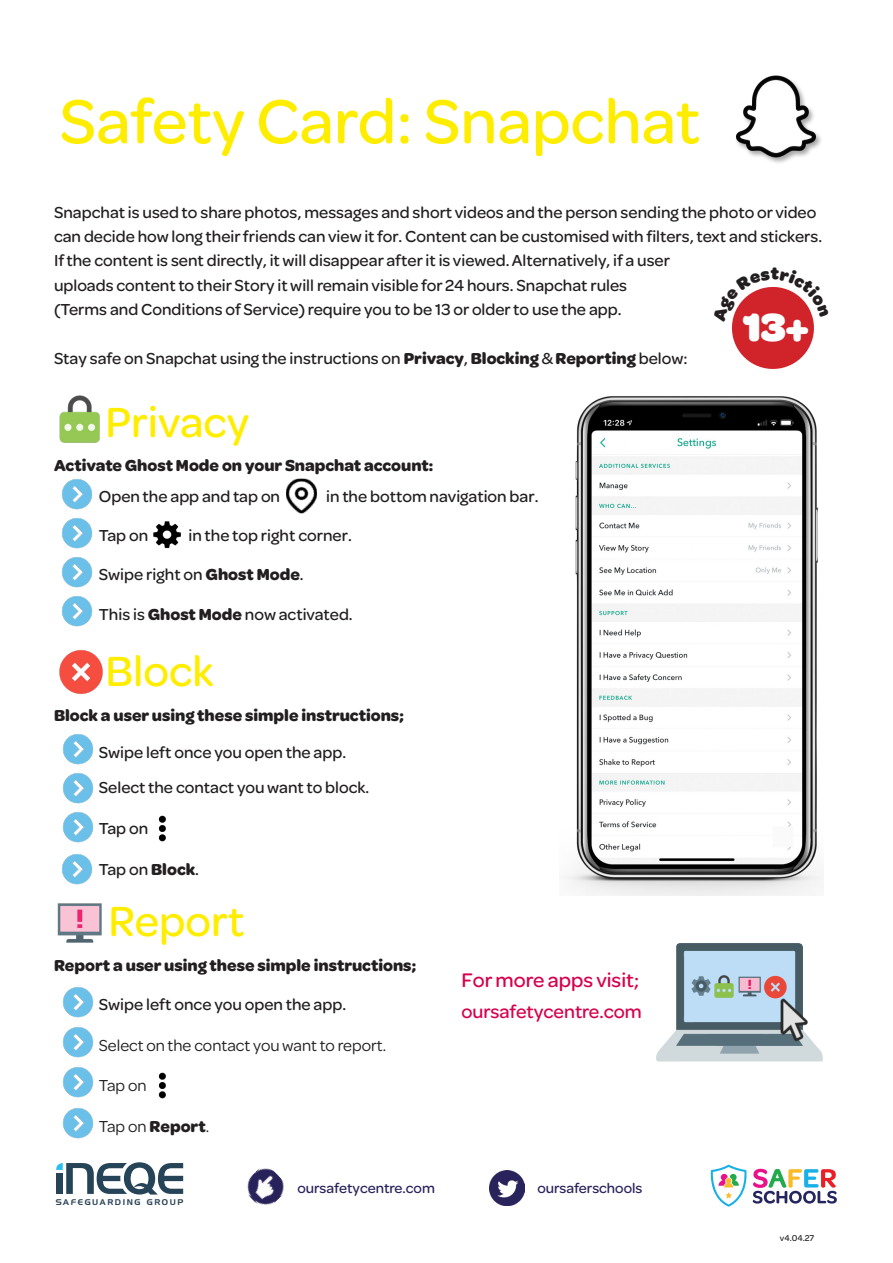
<style>
.page{position:relative;width:893px;height:1263px;background:#fff}
.page>*{position:absolute;margin:0;border:0;box-sizing:border-box;transform-origin:0 0}
.t1{font:500 66px "Omnes";color:#ffed00}
.t2{font:500 45px "Omnes";color:#ffed00}
.t3{font:900 41.85px "Omnes";color:#fff}
.t4{font:500 21px "Omnes";color:#d7004c}
.t5{font:500 19.5px "Omnes";color:#d7004c}
.t6{font:500 16.95px/24.5px "Omnes";color:#231f20}
.t7{font:700 16.95px "Omnes";color:#231f20}
.t8{font:16.95px "Omnes";color:#231f20}
.t9{font:500 14.85px "Omnes";color:#29235c}
.t10{font:500 9px "Omnes";color:#231f20}
.t11{font:8.1px "Handel Gothic";letter-spacing:.2em;color:#2c4457}
.s1{font-weight:700}
</style>
<div class="page">
<div style="left:735px;top:75px;width:88px;height:90px;background:#231f20;opacity:.4"></div>
<img style="left:736px;top:75px;width:80px;height:84px">
<img style="left:59px;top:396px;width:41px;height:47px">
<img style="left:59px;top:650px;width:44px;height:44px">
<img style="left:656px;top:943px;width:167px;height:119px">
<img style="left:759px;top:986px;width:64px;height:56px">
<img style="left:62px;top:479px;width:31px;height:31px">
<img style="left:62px;top:518px;width:31px;height:31px">
<img style="left:62px;top:557px;width:31px;height:31px">
<img style="left:62px;top:596px;width:31px;height:31px">
<img style="left:63px;top:734px;width:31px;height:31px">
<img style="left:63px;top:773px;width:31px;height:31px">
<img style="left:63px;top:812px;width:31px;height:31px">
<img style="left:62px;top:854px;width:31px;height:31px">
<img style="left:63px;top:987px;width:31px;height:31px">
<img style="left:63px;top:1027px;width:31px;height:31px">
<img style="left:63px;top:1067px;width:31px;height:31px">
<img style="left:63px;top:1108px;width:31px;height:31px">
<img style="left:57px;top:903px;width:45px;height:40px">
<img style="left:565px;top:396px;width:258px;height:499px">
<svg style="left:753px;top:1169px;width:84px;height:34px"></svg>
<svg style="left:711px;top:1165px;width:36px;height:41px"></svg>
<svg style="left:56px;top:1162px;width:127px;height:32px"></svg>
<img style="left:247px;top:1168px;width:37px;height:37px">
<img style="left:490px;top:1170px;width:35px;height:36px">
<img style="left:286px;top:478px;width:31px;height:36px">
<img style="left:153px;top:521px;width:28px;height:28px">
<img style="left:158px;top:815px;width:8px;height:27px">
<img style="left:158px;top:1072px;width:8px;height:27px">
<svg style="left:732px;top:287px;width:82px;height:82px"></svg>
<p class="t1" style="left:60px;top:76px;width:642px">Safety Card: Snapchat</p>
<p class="t6" style="left:54px;top:199px;width:770px">Snapchat is used to share photos, messages and short videos and the person sending the photo or video can decide how long their friends can view it for. Content can be customised with filters, text and stickers.</p>
<p class="t6" style="left:54px;top:247px;width:617px">If the content is sent directly, it will disappear after it is viewed. Alternatively, if a user</p>
<p class="t6" style="left:54px;top:272px;width:575px">uploads content to their Story it will remain visible for 24 hours. Snapchat rules</p>
<p class="t6" style="left:54px;top:296px;width:569px">(Terms and Conditions of Service) require you to be 13 or older to use the app.</p>
<p class="t6" style="left:54px;top:345px;width:635px">Stay safe on Snapchat using the instructions on <span class="s1">Privacy</span>, <span class="s1">Blocking</span> &amp; <span class="s1">Reporting</span> below:</p>
<p class="t2" style="left:105px;top:391px;width:145px">Privacy</p>
<p class="t3" style="left:742px;top:296px;width:68px">13+</p>
<p class="t7" style="left:54px;top:453px;width:381px">Activate Ghost Mode on your Snapchat account:</p>
<p class="t6" style="left:99px;top:483px;width:183px">Open the app and tap on</p>
<p class="t6" style="left:326px;top:483px;width:214px">in the bottom navigation bar.</p>
<p class="t6" style="left:99px;top:522px;width:51px">Tap on</p>
<p class="t6" style="left:189px;top:522px;width:165px">in the top right corner.</p>
<p class="t6" style="left:99px;top:561px;width:206px">Swipe right on <span class="s1">Ghost Mode</span>.</p>
<p class="t6" style="left:99px;top:601px;width:255px">This is <span class="s1">Ghost Mode</span> now activated.</p>
<p class="t2" style="left:105px;top:640px;width:110px">Block</p>
<p class="t7" style="left:54px;top:704px;width:351px">Block a user using these simple instructions;</p>
<p class="t6" style="left:99px;top:739px;width:249px">Swipe left once you open the app.</p>
<p class="t6" style="left:99px;top:774px;width:272px">Select the contact you want to block.</p>
<p class="t6" style="left:99px;top:815px;width:51px">Tap on</p>
<p class="t6" style="left:99px;top:856px;width:102px">Tap on <span class="s1">Block</span>.</p>
<p class="t2" style="left:108px;top:890px;width:138px">Report</p>
<p class="t7" style="left:54px;top:953px;width:364px">Report a user using these simple instructions;</p>
<p class="t6" style="left:99px;top:991px;width:249px">Swipe left once you open the app.</p>
<p class="t8" style="left:99px;top:1034px;width:289px">Select on the contact you want to report.</p>
<p class="t8" style="left:99px;top:1074px;width:49px">Tap on</p>
<p class="t8" style="left:99px;top:1115px;width:112px">Tap on <span class="s1">Report</span>.</p>
<p class="t4" style="left:461px;top:966px;width:179px">For more apps visit;</p>
<p class="t5" style="left:461px;top:998px;width:182px">oursafetycentre.com</p>
<p class="t11" style="left:56px;top:1198px;width:129px">SAFEGUARDING GROUP</p>
<p class="t9" style="left:297px;top:1178px;width:139px">oursafetycentre.com</p>
<p class="t9" style="left:537px;top:1178px;width:107px">oursaferschools</p>
<p class="t10" style="left:780px;top:1231px;width:36px">v4.04.27</p>
</div>
